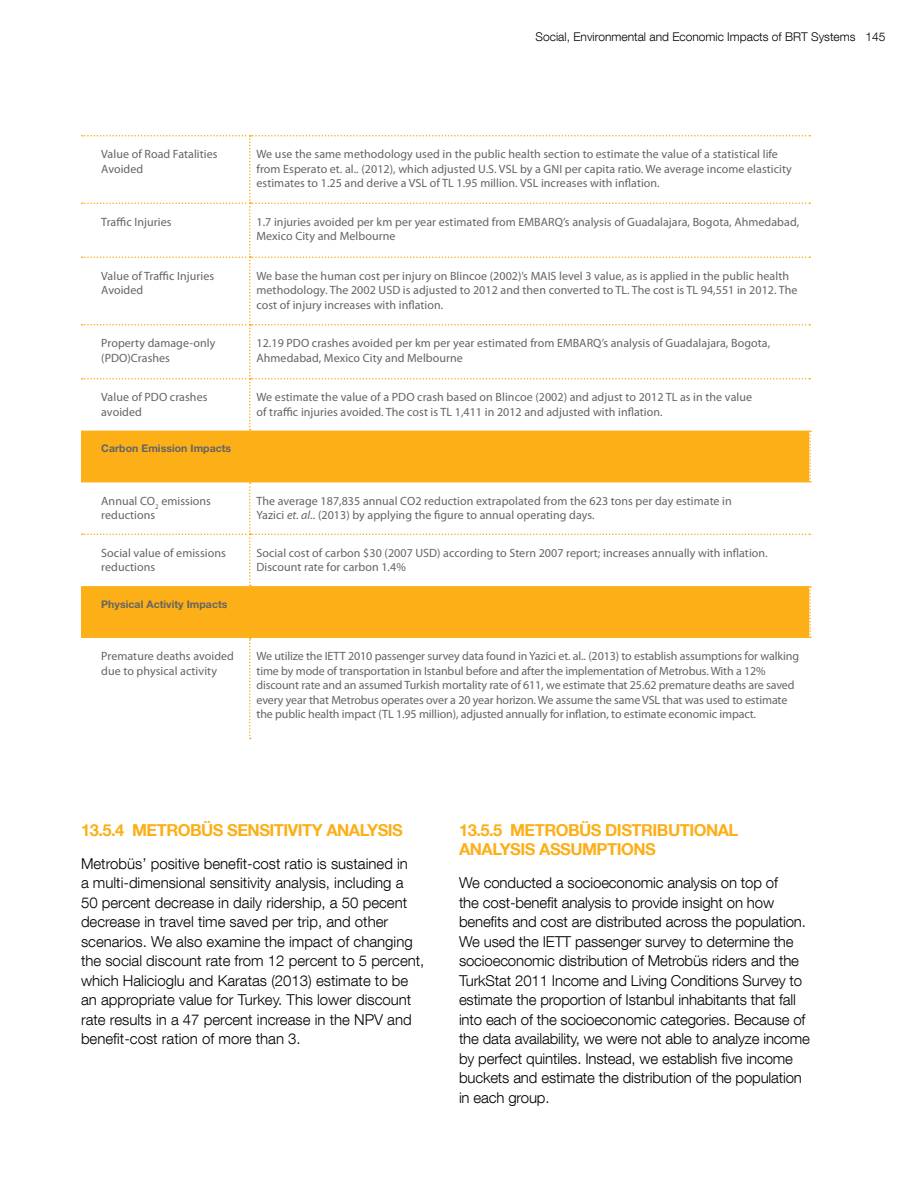
<style>
.page{position:relative;width:918px;height:1188px;background:#fff}
.page>*{position:absolute;margin:0;border:0;box-sizing:border-box;transform-origin:0 0}
.t1{font:700 16.5px/19.5px "Helvetica Neue LT Com";letter-spacing:-.03em;color:#fcaf17}
.t2{font:300 15px/19.5px "Helvetica Neue LT Com";letter-spacing:-.01em;color:#000}
.t3{font:12px/14.4px "Myriad Pro";letter-spacing:.005em;color:#636466}
.t4{font:300 12px "Helvetica Neue LT Com";color:#000}
.t5{font:700 10.5px "Helvetica Neue LT";letter-spacing:.005em;color:#636466}
.s1{font-style:italic}
</style>
<div class="page">
<svg style="left:82px;top:135px;width:729px;height:604px"></svg>
<p class="t4" style="left:536px;top:29px;width:351px">Social, Environmental and Economic Impacts of BRT Systems 145</p>
<p class="t3" style="left:101px;top:147px;width:118px">Value of Road Fatalities<br>Avoided</p>
<p class="t3" style="left:257px;top:147px;width:537px">We use the same methodology used in the public health section to estimate the value of a statistical life from Esperato et. al.. (2012), which adjusted U.S. VSL by a GNI per capita ratio. We average income elasticity estimates to 1.25 and derive a VSL of TL 1.95 million. VSL increases with inflation.</p>
<p class="t3" style="left:101px;top:214px;width:72px">Traffic Injuries</p>
<p class="t3" style="left:257px;top:214px;width:544px">1.7 injuries avoided per km per year estimated from EMBARQ’s analysis of Guadalajara, Bogota, Ahmedabad,<br>Mexico City and Melbourne</p>
<p class="t3" style="left:101px;top:268px;width:115px">Value of Traffic Injuries<br>Avoided</p>
<p class="t3" style="left:257px;top:268px;width:542px">We base the human cost per injury on Blincoe (2002)’s MAIS level 3 value, as is applied in the public health methodology. The 2002 USD is adjusted to 2012 and then converted to TL. The cost is TL 94,551 in 2012. The cost of injury increases with inflation.</p>
<p class="t3" style="left:101px;top:336px;width:116px">Property damage-only (PDO)Crashes</p>
<p class="t3" style="left:257px;top:336px;width:515px">12.19 PDO crashes avoided per km per year estimated from EMBARQ’s analysis of Guadalajara, Bogota,<br>Ahmedabad, Mexico City and Melbourne</p>
<p class="t3" style="left:101px;top:390px;width:108px">Value of PDO crashes avoided</p>
<p class="t3" style="left:257px;top:390px;width:497px">We estimate the value of a PDO crash based on Blincoe (2002) and adjust to 2012 TL as in the value of traffic injuries avoided. The cost is TL 1,411 in 2012 and adjusted with inflation.</p>
<p class="t5" style="left:101px;top:442px;width:132px">Carbon Emission Impacts</p>
<p class="t3" style="left:101px;top:494px;width:111px">Annual CO<sub>2</sub> emissions reductions</p>
<p class="t3" style="left:257px;top:494px;width:477px">The average 187,835 annual CO2 reduction extrapolated from the 623 tons per day estimate in<br>Yazici <span class="s1">et. al</span>.. (2013) by applying the figure to annual operating days.</p>
<p class="t3" style="left:101px;top:545px;width:126px">Social value of emissions reductions</p>
<p class="t3" style="left:257px;top:545px;width:513px">Social cost of carbon $30 (2007 USD) according to Stern 2007 report; increases annually with inflation.<br>Discount rate for carbon 1.4%</p>
<p class="t5" style="left:101px;top:598px;width:128px">Physical Activity Impacts</p>
<p class="t3" style="left:101px;top:649px;width:134px">Premature deaths avoided due to physical activity</p>
<p class="t3" style="left:257px;top:649px;width:544px">We utilize the IETT 2010 passenger survey data found in Yazici et. al.. (2013) to establish assumptions for walking time by mode of transportation in Istanbul before and after the implementation of Metrobus. With a 12% discount rate and an assumed Turkish mortality rate of 611, we estimate that 25.62 premature deaths are saved every year that Metrobus operates over a 20 year horizon. We assume the same VSL that was used to estimate the public health impact (TL 1.95 million), adjusted annually for inflation, to estimate economic impact.</p>
<h1 class="t1" style="left:81px;top:820px;width:324px">13.5.4 METROBÜS SENSITIVITY ANALYSIS</h1>
<p class="t2" style="left:81px;top:853px;width:345px">Metrobüs’ positive benefit-cost ratio is sustained in<br>a multi-dimensional sensitivity analysis, including a<br>50 percent decrease in daily ridership, a 50 pecent decrease in travel time saved per trip, and other scenarios. We also examine the impact of changing the social discount rate from 12 percent to 5 percent, which Halicioglu and Karatas (2013) estimate to be an appropriate value for Turkey. This lower discount rate results in a 47 percent increase in the NPV and benefit-cost ration of more than 3.</p>
<h1 class="t1" style="left:459px;top:820px;width:281px">13.5.5 METROBÜS DISTRIBUTIONAL<br>ANALYSIS ASSUMPTIONS</h1>
<p class="t2" style="left:459px;top:873px;width:352px">We conducted a socioeconomic analysis on top of<br>the cost-benefit analysis to provide insight on how benefits and cost are distributed across the population.<br>We used the IETT passenger survey to determine the socioeconomic distribution of Metrobüs riders and the TurkStat 2011 Income and Living Conditions Survey to estimate the proportion of Istanbul inhabitants that fall into each of the socioeconomic categories. Because of the data availability, we were not able to analyze income by perfect quintiles. Instead, we establish five income buckets and estimate the distribution of the population in each group.</p>
</div>
